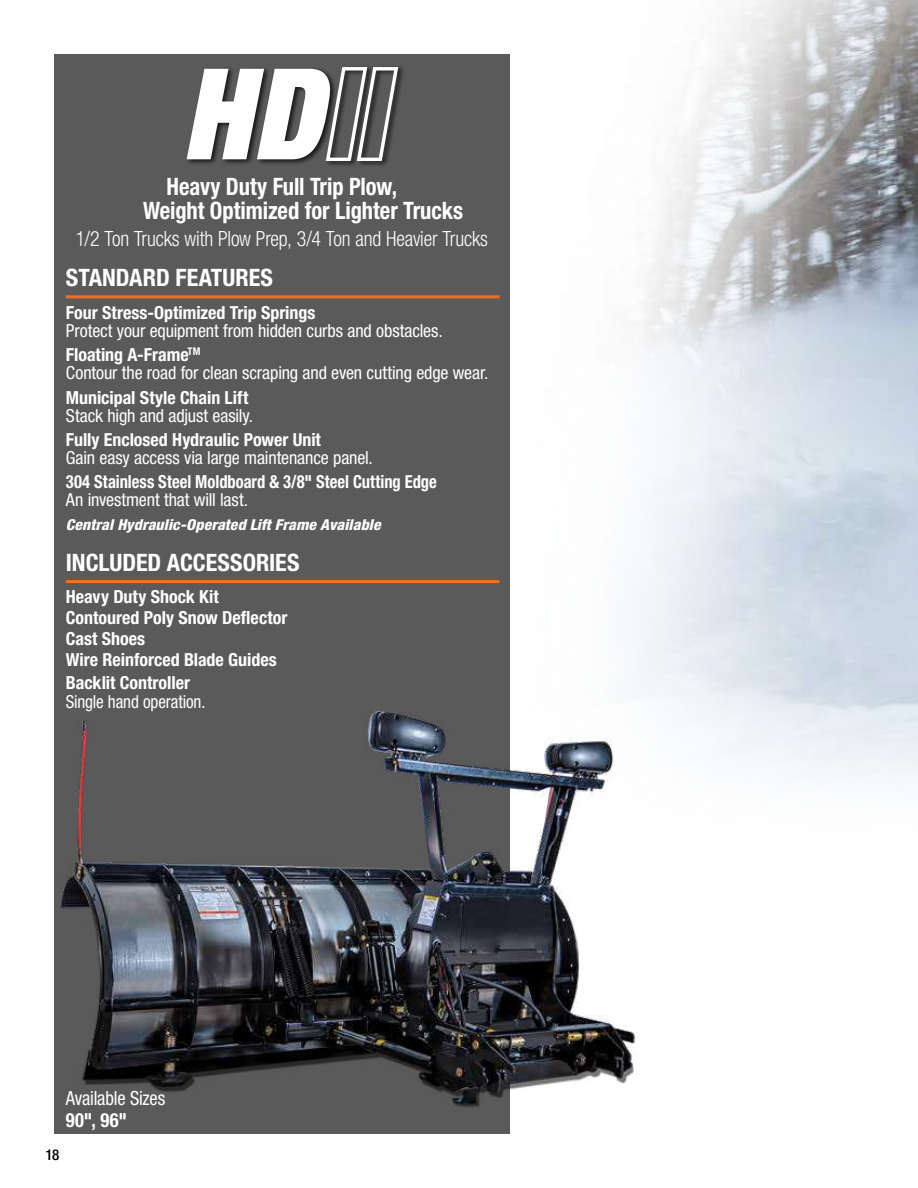
<style>
.page{position:relative;width:918px;height:1188px;background:#fff}
.page>*{position:absolute;margin:0;border:0;box-sizing:border-box;transform-origin:0 0}
.t1{font:italic 900 condensed 126.75px "Helvetica Neue LT Pro";color:#fff;scale:.95 1}
.t2{font:700 condensed 24px/24px "Helvetica Neue LT Pro";letter-spacing:-.005em;color:#fff;scale:.94 1}
.t3{font:700 condensed 24px "Helvetica Neue LT Pro";letter-spacing:-.005em;color:#fff}
.t4{font:300 condensed 21px "Helvetica Neue LT Pro";letter-spacing:-.005em;color:#fff;scale:.95 1}
.t5{font:condensed 19.5px "Helvetica Neue LT Pro";letter-spacing:-.01em;color:#fff;scale:.95 1}
.t6{font:700 condensed 19.5px "Helvetica Neue LT Pro";color:#fff;scale:.95 1}
.t7{font:condensed 18px/18px "Helvetica Neue LT Pro";letter-spacing:-.005em;color:#fff}
.t8{font:700 condensed 18px/21px "Helvetica Neue LT Pro";color:#fff}
.t9{font:700 condensed 18px "Helvetica Neue LT Pro";color:#fff;scale:.92 1}
.t10{font:condensed 18px "Helvetica Neue LT Pro";letter-spacing:-.005em;color:#fff;scale:.95 1}
.t11{font:italic 800 condensed 15px "Helvetica Neue LT Pro";letter-spacing:.005em;color:#fff;scale:1.05 1}
.t12{font:500 condensed 15px "Helvetica Neue LT Pro";color:#000}
.s1{font-weight:700}
</style>
<div class="page">
<img style="left:637px;top:0;width:281px;height:777px">
<div style="left:54px;top:54px;width:456px;height:1080px;background:#5a5a5a"></div>
<hr style="left:66px;top:295px;width:433px;height:3px;background:#f36f21">
<hr style="left:66px;top:580px;width:433px;height:3px;background:#f36f21">
<img style="left:60px;top:712px;width:577px;height:395px">
<div style="left:185px;top:65px;width:221px;height:103px;background:#000;opacity:.75"></div>
<h1 class="t1" style="left:182px;top:33px;width:214px">HDII</h1>
<h2 class="t2" style="left:143px;top:174px;width:342px;text-indent:23px">Heavy Duty Full Trip Plow,<br>Weight Optimized for Lighter Trucks</h2>
<p class="t4" style="left:76px;top:227px;width:436px">1/2 Ton Trucks with Plow Prep, 3/4 Ton and Heavier Trucks</p>
<h2 class="t3" style="left:66px;top:263px;width:209px">STANDARD FEATURES</h2>
<p class="t8" style="left:66px;top:302px;width:251px">Four Stress-Optimized Trip Springs</p>
<p class="t7" style="left:66px;top:322px;width:378px">Protect your equipment from hidden curbs and obstacles.</p>
<p class="t7" style="left:66px;top:346px;width:424px"><span class="s1">Floating A-Frame</span><sup>TM<br></sup>Contour the road for clean scraping and even cutting edge wear.</p>
<p class="t8" style="left:66px;top:387px;width:184px">Municipal Style Chain Lift</p>
<p class="t7" style="left:66px;top:406px;width:189px">Stack high and adjust easily.</p>
<p class="t8" style="left:66px;top:429px;width:257px">Fully Enclosed Hydraulic Power Unit</p>
<p class="t7" style="left:66px;top:448px;width:309px">Gain easy access via large maintenance panel.</p>
<p class="t9" style="left:66px;top:471px;width:405px">304 Stainless Steel Moldboard &amp; 3/8" Steel Cutting Edge</p>
<p class="t7" style="left:66px;top:491px;width:184px">An investment that will last.</p>
<p class="t11" style="left:66px;top:515px;width:301px">Central Hydraulic-Operated Lift Frame Available</p>
<h2 class="t3" style="left:66px;top:548px;width:235px">INCLUDED ACCESSORIES</h2>
<p class="t8" style="left:66px;top:607px;width:223px">Contoured Poly Snow Deflector<br>Cast Shoes<br>Wire Reinforced Blade Guides</p>
<p class="t8" style="left:66px;top:672px;width:126px">Backlit Controller</p>
<p class="t10" style="left:66px;top:691px;width:148px">Single hand operation.</p>
<p class="t8" style="left:66px;top:586px;width:154px">Heavy Duty Shock Kit</p>
<p class="t5" style="left:66px;top:1087px;width:106px">Available Sizes</p>
<p class="t6" style="left:66px;top:1108px;width:66px">90", 96"</p>
<p class="t12" style="left:45px;top:1146px;width:15px">18</p>
</div>
